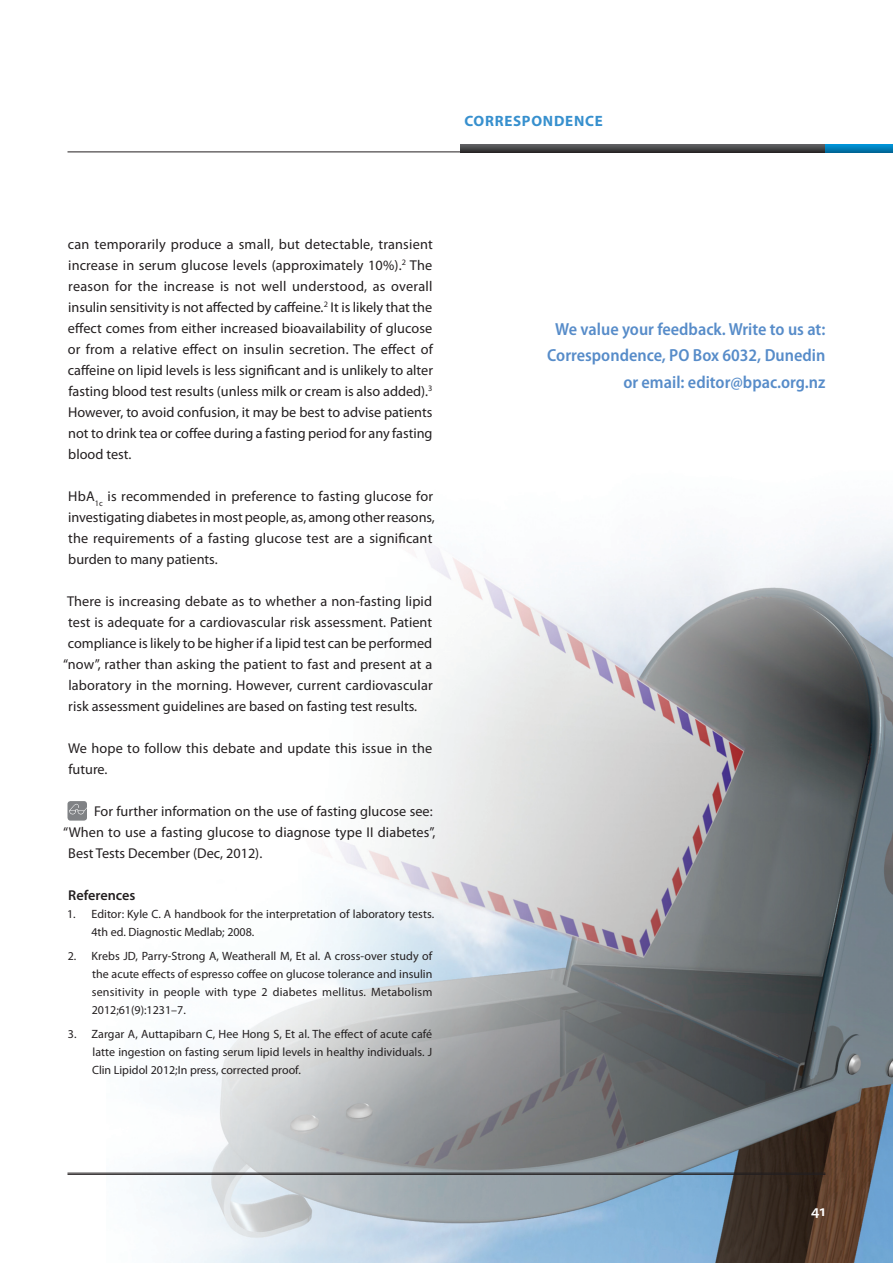
<style>
.page{position:relative;width:893px;height:1263px;background:#fff}
.page>*{position:absolute;margin:0;border:0;box-sizing:border-box;transform-origin:0 0}
.B_head{font:600 semi-condensed 17.55px/25.5px "Myriad Pro";color:#578cc9;text-align:center}
.t1{font:600 15.75px "Myriad Pro";color:#fff}
.t2{font:700 15px "Myriad Pro";letter-spacing:.05em;color:#3790ce}
.Body{font:14.25px/21px "Myriad Pro";letter-spacing:.005em;color:#231f20}
.C_head{font:600 14.25px "Myriad Pro";color:#231f20}
.Indented_Ref{font:12px/18px "Myriad Pro";letter-spacing:.005em;color:#231f20;text-align:justify}
</style>
<div class="page">
<img style="left:107px;top:519px;width:786px;height:744px">
<hr style="left:68px;top:152px;width:825px;height:1px;background:#231f20">
<svg style="left:460px;top:144px;width:365px;height:8px;background:#48484a"></svg>
<svg style="left:825px;top:144px;width:68px;height:8px"></svg>
<hr style="left:68px;top:1173px;width:757px;height:1px;background:#231f20">
<hr style="left:68px;top:1174px;width:757px;height:1px;background:#231f20">
<div style="left:68px;top:801px;width:19px;height:19px;background:#808285;border-radius:3px"></div>
<svg style="left:69px;top:804px;width:18px;height:10px"></svg>
<p class="t2" style="left:464px;top:111px;width:140px">CORRESPONDENCE</p>
<p class="Body" style="left:68px;top:233px;width:367px;text-align:justify">can temporarily produce a small, but detectable, transient increase in serum glucose levels (approximately 10%).<sup>2</sup> The reason for the increase is not well understood, as overall insulin sensitivity is not affected by caffeine.<sup>2</sup> It is likely that the effect comes from either increased bioavailability of glucose or from a relative effect on insulin secretion. The effect of caffeine on lipid levels is less significant and is unlikely to alter fasting blood test results (unless milk or cream is also added).<sup>3<br></sup>However, to avoid confusion, it may be best to advise patients not to drink tea or coffee during a fasting period for any fasting blood test.</p>
<p class="Body" style="left:68px;top:485px;width:368px">HbA<sub>1c</sub> is recommended in preference to fasting glucose for investigating diabetes in most people, as, among other reasons, the requirements of a fasting glucose test are a significant burden to many patients.</p>
<p class="Body" style="left:67px;top:590px;width:366px">There is increasing debate as to whether a non-fasting lipid</p>
<p class="Body" style="left:68px;top:611px;width:366px">test is adequate for a cardiovascular risk assessment. Patient</p>
<p class="Body" style="left:68px;top:632px;width:366px">compliance is likely to be higher if a lipid test can be performed</p>
<p class="Body" style="left:63px;top:653px;width:371px">“now”, rather than asking the patient to fast and present at a</p>
<p class="Body" style="left:68px;top:674px;width:366px">laboratory in the morning. However, current cardiovascular</p>
<p class="Body" style="left:68px;top:695px;width:350px">risk assessment guidelines are based on fasting test results.</p>
<p class="Body" style="left:68px;top:737px;width:366px">We hope to follow this debate and update this issue in the future.</p>
<p class="Body" style="left:94px;top:800px;width:340px">For further information on the use of fasting glucose see:</p>
<p class="Body" style="left:63px;top:821px;width:374px">“When to use a fasting glucose to diagnose type II diabetes”,</p>
<p class="Body" style="left:68px;top:842px;width:196px">Best Tests December (Dec, 2012).</p>
<p class="C_head" style="left:68px;top:886px;width:69px">References</p>
<p class="Indented_Ref" style="left:91px;top:905px;width:344px;text-indent:-24px">1. Editor: Kyle C. A handbook for the interpretation of laboratory tests.<br>4th ed. Diagnostic Medlab; 2008.</p>
<p class="Indented_Ref" style="left:92px;top:947px;width:342px;text-indent:-24px">2. Krebs JD, Parry-Strong A, Weatherall M, Et al. A cross-over study of the acute effects of espresso coffee on glucose tolerance and insulin sensitivity in people with type 2 diabetes mellitus. Metabolism 2012;61(9):1231–7.</p>
<p class="Indented_Ref" style="left:92px;top:1025px;width:342px;text-indent:-24px">3. Zargar A, Auttapibarn C, Hee Hong S, Et al. The effect of acute café latte ingestion on fasting serum lipid levels in healthy individuals. J Clin Lipidol 2012;In press, corrected proof.</p>
<p class="B_head" style="left:547px;top:317px;width:280px">We value your feedback. Write to us at:<br>Correspondence, PO Box 6032, Dunedin</p>
<p class="B_head" style="left:623px;top:369px;width:203px">or email: editor@bpac.org.nz</p>
<p class="t1" style="left:811px;top:1201px;width:16px">41</p>
</div>
